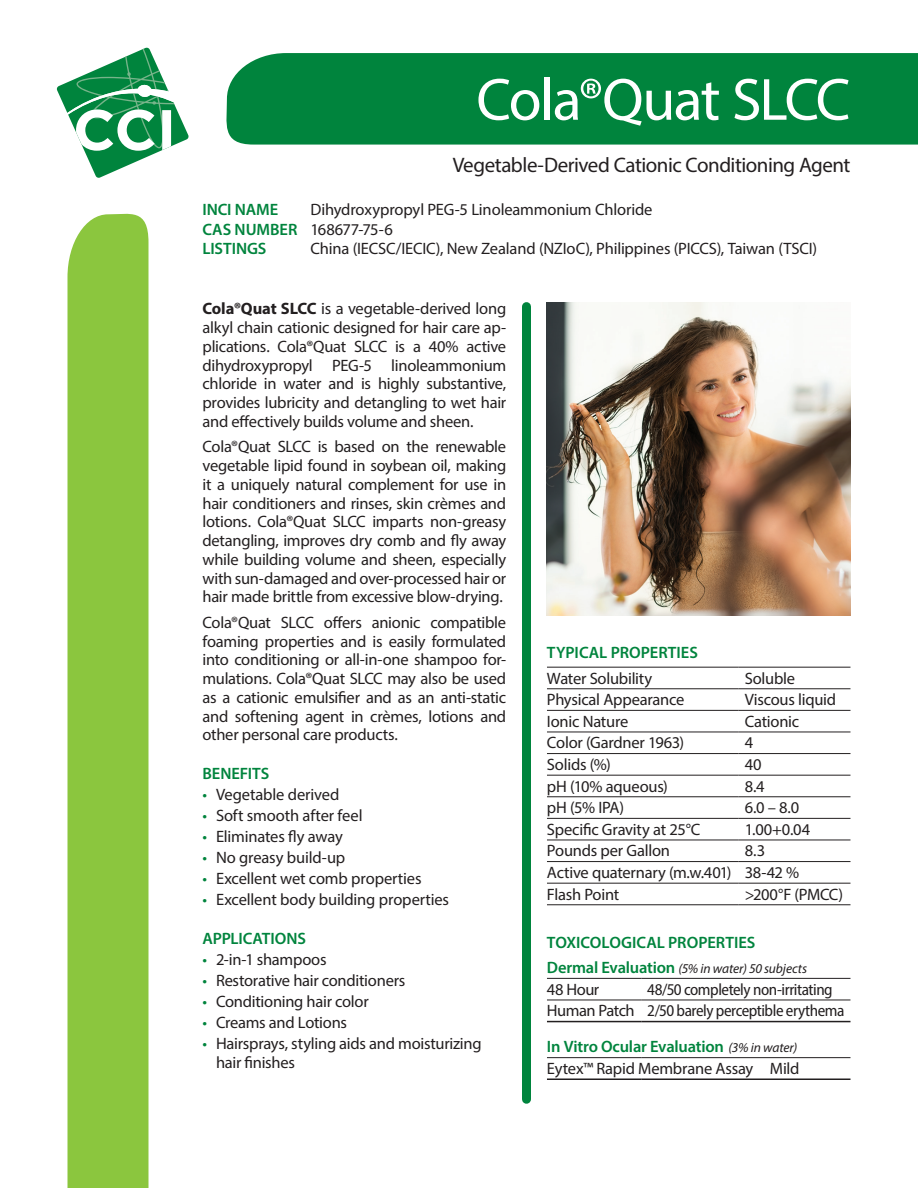
<style>
.page{position:relative;width:918px;height:1188px;background:#fff}
.page>*{position:absolute;margin:0;border:0;box-sizing:border-box;transform-origin:0 0}
.t1{font:60px "Myriad Pro";letter-spacing:-.035em;color:#fff}
.t2{font:21px "Myriad Pro";letter-spacing:-.02em;color:#231f20}
.t3{font:16.5px/18.8px "Myriad Pro";letter-spacing:-.015em;color:#231f20;text-align:justify}
.t4{font:600 16.5px "Myriad Pro";letter-spacing:-.005em;color:#00843d}
.t5{font:semi-condensed 16.5px "Myriad Pro";letter-spacing:-.03em;color:#231f20}
.t6{font:italic 13.5px "Myriad Pro";letter-spacing:-.005em;color:#231f20}
.s1{font-weight:600;color:#00843d}
.s2{font-weight:700}
.s3{color:#00843d}
.s4{font-weight:600;font-style:normal;font-size:16.5px;color:#00843d}
.s5{font-weight:400;font-style:italic;font-size:13.5px;color:#231f20}
</style>
<div class="page">
<div style="left:226px;top:53px;width:692px;height:92px;background:#00843d"></div>
<svg style="left:56px;top:47px;width:133px;height:131px"></svg>
<div style="left:68px;top:213px;width:80px;height:975px;background:#8bc63e"></div>
<div style="left:522px;top:307px;width:9px;height:792px;background:#00843d"></div>
<hr style="left:739px;top:667px;width:112px;height:1px;background:#231f20">
<hr style="left:547px;top:688px;width:192px;height:1px;background:#231f20">
<hr style="left:739px;top:688px;width:112px;height:1px;background:#231f20">
<hr style="left:547px;top:710px;width:192px;height:1px;background:#231f20">
<hr style="left:739px;top:710px;width:112px;height:1px;background:#231f20">
<hr style="left:547px;top:732px;width:192px;height:1px;background:#231f20">
<hr style="left:739px;top:732px;width:112px;height:1px;background:#231f20">
<hr style="left:547px;top:775px;width:192px;height:1px;background:#231f20">
<hr style="left:739px;top:775px;width:112px;height:1px;background:#231f20">
<hr style="left:547px;top:796px;width:192px;height:1px;background:#231f20">
<hr style="left:739px;top:796px;width:112px;height:1px;background:#231f20">
<hr style="left:547px;top:818px;width:192px;height:1px;background:#231f20">
<hr style="left:739px;top:818px;width:112px;height:1px;background:#231f20">
<hr style="left:547px;top:840px;width:192px;height:1px;background:#231f20">
<hr style="left:739px;top:840px;width:112px;height:1px;background:#231f20">
<hr style="left:547px;top:861px;width:192px;height:1px;background:#231f20">
<hr style="left:739px;top:861px;width:112px;height:1px;background:#231f20">
<hr style="left:547px;top:883px;width:192px;height:1px;background:#231f20">
<hr style="left:739px;top:883px;width:112px;height:1px;background:#231f20">
<hr style="left:547px;top:904px;width:192px;height:1px;background:#231f20">
<hr style="left:739px;top:904px;width:112px;height:1px;background:#231f20">
<hr style="left:547px;top:667px;width:192px;height:1px;background:#231f20">
<hr style="left:547px;top:753px;width:192px;height:1px;background:#231f20">
<hr style="left:739px;top:753px;width:112px;height:1px;background:#231f20">
<hr style="left:547px;top:978px;width:94px;height:1px;background:#231f20">
<hr style="left:641px;top:978px;width:209px;height:1px;background:#231f20">
<hr style="left:547px;top:1000px;width:94px;height:1px;background:#231f20">
<hr style="left:641px;top:1000px;width:209px;height:1px;background:#231f20">
<hr style="left:547px;top:1057px;width:94px;height:1px;background:#231f20">
<hr style="left:641px;top:1057px;width:209px;height:1px;background:#231f20">
<hr style="left:547px;top:1021px;width:94px;height:1px;background:#231f20">
<hr style="left:641px;top:1021px;width:209px;height:1px;background:#231f20">
<hr style="left:547px;top:1078px;width:94px;height:2px;background:#231f20">
<hr style="left:641px;top:1078px;width:209px;height:2px;background:#231f20">
<img style="left:547px;top:302px;width:303px;height:314px">
<p class="t1" style="left:476px;top:63px;width:376px">Cola®Quat SLCC</p>
<p class="t2" style="left:453px;top:152px;width:399px">Vegetable-Derived Cationic Conditioning Agent</p>
<p class="t4" style="left:202px;top:199px;width:77px">INCI NAME</p>
<p class="t3" style="left:310px;top:200px;width:344px">Dihydroxypropyl PEG-5 Linoleammonium Chloride</p>
<p class="t3" style="left:202px;top:220px;width:192px"><span class="s1">CAS NUMBER</span> 168677-75-6</p>
<p class="t4" style="left:202px;top:238px;width:65px">LISTINGS</p>
<p class="t3" style="left:310px;top:239px;width:508px">China (IECSC/IECIC), New Zealand (NZIoC), Philippines (PICCS), Taiwan (TSCI)</p>
<p class="t3" style="left:202px;top:299px;width:305px"><span class="s2">Cola®Quat SLCC</span> is a vegetable-derived long alkyl chain cationic designed for hair care ap&shy;plications. Cola®Quat SLCC is a 40% active dihydroxypropyl PEG-5 linoleammonium chloride in water and is highly substantive, provides lubricity and detangling to wet hair and effectively builds volume and sheen.</p>
<p class="t3" style="left:202px;top:437px;width:305px">Cola®Quat SLCC is based on the renewable vegetable lipid found in soybean oil, making it a uniquely natural complement for use in hair conditioners and rinses, skin crèmes and lotions. Cola®Quat SLCC imparts non-greasy detangling, improves dry comb and fly away while building volume and sheen, especially with sun-damaged and over-processed hair or hair made brittle from excessive blow-drying.</p>
<p class="t3" style="left:202px;top:613px;width:305px">Cola®Quat SLCC offers anionic compatible foaming properties and is easily formulated into conditioning or all-in-one shampoo for&shy;mulations. Cola®Quat SLCC may also be used as a cationic emulsifier and as an anti-static and softening agent in crèmes, lotions and other personal care products.</p>
<p class="t4" style="left:202px;top:763px;width:68px">BENEFITS</p>
<p class="t3" style="left:202px;top:785px;width:138px"><span class="s3">•</span> Vegetable derived</p>
<p class="t3" style="left:202px;top:806px;width:162px"><span class="s3">•</span> Soft smooth after feel</p>
<p class="t3" style="left:202px;top:827px;width:142px"><span class="s3">•</span> Eliminates fly away</p>
<p class="t3" style="left:202px;top:848px;width:144px"><span class="s3">•</span> No greasy build-up</p>
<p class="t3" style="left:202px;top:869px;width:221px"><span class="s3">•</span> Excellent wet comb properties</p>
<p class="t3" style="left:202px;top:890px;width:248px"><span class="s3">•</span> Excellent body building properties</p>
<p class="t4" style="left:202px;top:928px;width:105px">APPLICATIONS</p>
<p class="t3" style="left:202px;top:950px;width:126px"><span class="s3">•</span> 2-in-1 shampoos</p>
<p class="t3" style="left:202px;top:971px;width:205px"><span class="s3">•</span> Restorative hair conditioners</p>
<p class="t3" style="left:202px;top:992px;width:168px"><span class="s3">•</span> Conditioning hair color</p>
<p class="t3" style="left:202px;top:1013px;width:146px"><span class="s3">•</span> Creams and Lotions</p>
<p class="t3" style="left:216px;top:1034px;width:267px;text-indent:-14px"><span class="s3">•</span> Hairsprays, styling aids and moisturizing hair finishes</p>
<p class="t4" style="left:547px;top:642px;width:152px">TYPICAL PROPERTIES</p>
<p class="t3" style="left:547px;top:668px;width:107px">Water Solubility</p>
<p class="t3" style="left:745px;top:668px;width:52px">Soluble</p>
<p class="t3" style="left:547px;top:690px;width:139px">Physical Appearance</p>
<p class="t3" style="left:745px;top:690px;width:93px">Viscous liquid</p>
<p class="t3" style="left:547px;top:712px;width:83px">Ionic Nature</p>
<p class="t3" style="left:745px;top:712px;width:56px">Cationic</p>
<p class="t3" style="left:547px;top:733px;width:139px">Color (Gardner 1963)</p>
<p class="t3" style="left:745px;top:733px;width:10px">4</p>
<p class="t3" style="left:547px;top:755px;width:65px">Solids (%)</p>
<p class="t3" style="left:745px;top:755px;width:18px">40</p>
<p class="t3" style="left:547px;top:776px;width:122px">pH (10% aqueous)</p>
<p class="t3" style="left:745px;top:776px;width:22px">8.4</p>
<p class="t3" style="left:547px;top:798px;width:79px">pH (5% IPA)</p>
<p class="t3" style="left:745px;top:798px;width:56px">6.0 – 8.0</p>
<p class="t3" style="left:547px;top:820px;width:155px">Specific Gravity at 25°C</p>
<p class="t3" style="left:745px;top:820px;width:67px">1.00+0.04</p>
<p class="t3" style="left:547px;top:841px;width:125px">Pounds per Gallon</p>
<p class="t3" style="left:745px;top:841px;width:22px">8.3</p>
<p class="t3" style="left:547px;top:863px;width:186px">Active quaternary (m.w.401)</p>
<p class="t3" style="left:745px;top:863px;width:56px">38-42 %</p>
<p class="t3" style="left:547px;top:884px;width:74px">Flash Point</p>
<p class="t3" style="left:745px;top:884px;width:100px">&gt;200°F (PMCC)</p>
<p class="t4" style="left:547px;top:932px;width:210px">TOXICOLOGICAL PROPERTIES</p>
<p class="t6" style="left:547px;top:960px;width:262px"><span class="s4">Dermal Evaluation</span> (5% in water) 50 subjects</p>
<p class="t3" style="left:547px;top:980px;width:54px">48 Hour</p>
<p class="t5" style="left:647px;top:979px;width:187px">48/50 completely non-irritating</p>
<p class="t3" style="left:547px;top:1001px;width:89px">Human Patch</p>
<p class="t5" style="left:647px;top:1001px;width:199px">2/50 barely perceptible erythema</p>
<p class="t4" style="left:547px;top:1036px;width:252px">In Vitro Ocular Evaluation <span class="s5">(3% in water)</span></p>
<p class="t3" style="left:547px;top:1059px;width:254px">Eytex™ Rapid Membrane Assay Mild</p>
</div>
